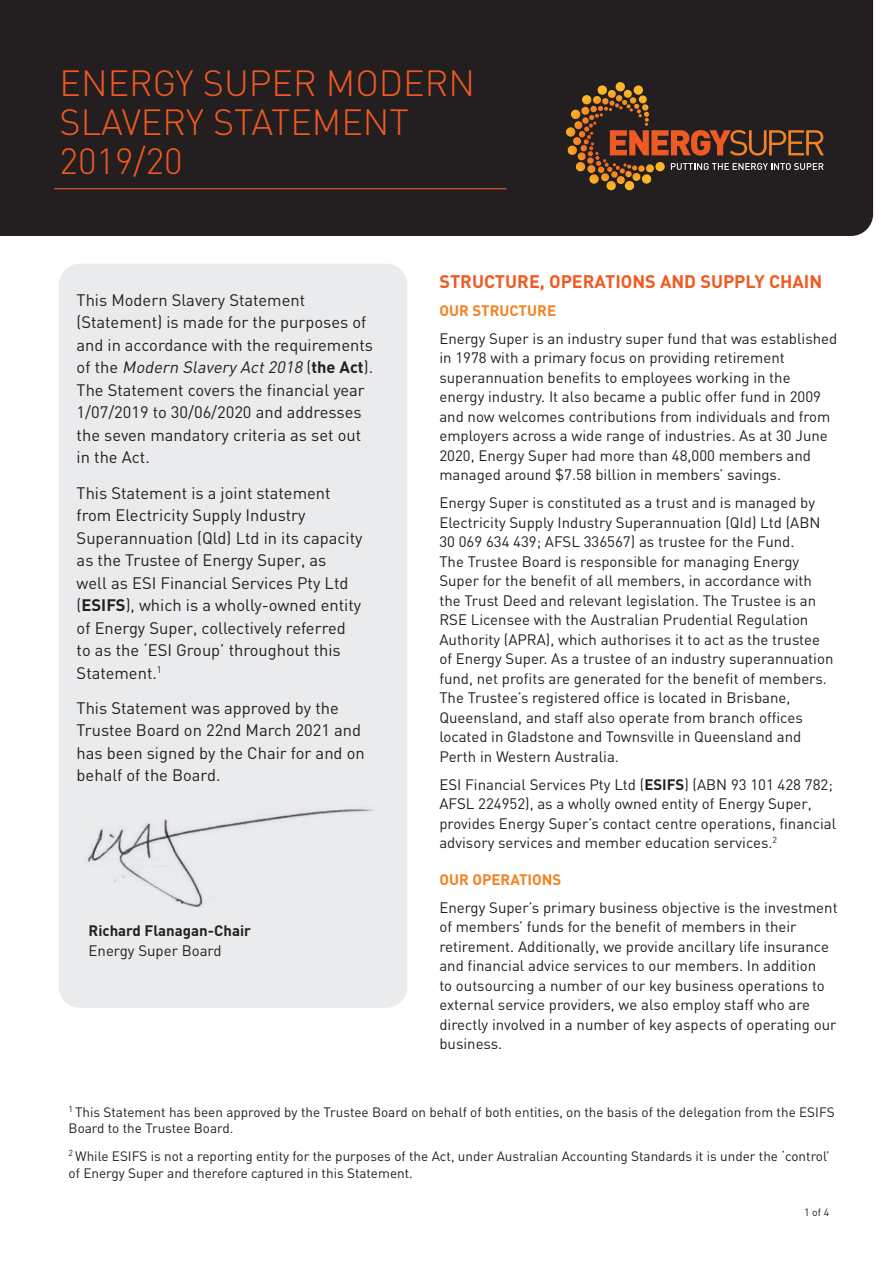
<style>
.page{position:relative;width:893px;height:1263px;background:#fff}
.page>*{position:absolute;margin:0;border:0;box-sizing:border-box;transform-origin:0 0}
.t1{font:300 36px/39px "DIN";color:#f15921}
.t2{font:700 18px "DIN";color:#f15921}
.t3{font:16.5px/22.5px "DIN";color:#231f20}
.t4{font:15px/19.5px "DIN";color:#231f20}
.t5{font:700 15px "DIN";color:#f58220}
.t6{font:700 15px "DIN";color:#231f20}
.t7{font:13.5px/16.5px "DIN";color:#231f20}
.t8{font:10.5px "DIN";color:#231f20}
.s1{font-style:italic}
.s2{font-weight:700}
</style>
<div class="page">
<div style="left:59px;top:264px;width:348px;height:744px;background:#e9ebed;border-radius:21px"></div>
<img style="left:87px;top:808px;width:288px;height:100px">
<div style="left:0;top:0;width:874px;height:236px;background:#231f20"></div>
<hr style="left:54px;top:188px;width:453px;height:1px;background:#f15921">
<svg style="left:565px;top:82px;width:259px;height:109px;background:#483223"></svg>
<h1 class="t1" style="left:60px;top:63px;width:417px">ENERGY SUPER MODERN<br>SLAVERY STATEMENT<br>2019/20</h1>
<p class="t3" style="left:77px;top:288px;width:298px">This Modern Slavery Statement (Statement) is made for the purposes of and in accordance with the requirements o f t h e <span class="s1">Modern Slavery Act2018</span> ( <span class="s2">t h e Act</span> ) .<br>The Statement covers the financial year 1/07/2019 to 30/06/2020 and addresses the seven mandatory criteria as set out in the Act.</p>
<p class="t3" style="left:77px;top:481px;width:287px">This Statement is a joint statement from Electricity Supply Industry Superannuation (Qld) Ltd in its capacity as the Trustee of Energy Super, as<br>well as ESI Financial Services Pty Ltd (<span class="s2">ESIFS</span>), which is a wholly-owned entity of Energy Super, collectively referred to as the ‘ESI Group’ throughout this Statement.<sup>1</sup></p>
<p class="t3" style="left:77px;top:696px;width:290px">This Statement was approved by the<br>Trustee Board on 22nd March 2021 and has been signed by the Chair for and on behalf of the Board.</p>
<p class="t6" style="left:89px;top:921px;width:164px">Richard Flanagan-Chair</p>
<p class="t4" style="left:89px;top:941px;width:135px">Energy Super Board</p>
<p class="t2" style="left:439px;top:270px;width:384px">STRUCTURE, OPERATIONS AND SUPPLY CHAIN</p>
<p class="t5" style="left:439px;top:301px;width:118px">OUR STRUCTURE</p>
<p class="t4" style="left:439px;top:328px;width:399px">Energy Super is an industry super fund that was established in 1978 with a primary focus on providing retirement superannuation benefits to employees working in the energy industry. It also became a public offer fund in 2009 and now welcomes contributions from individuals and from employers across a wide range of industries. As at 30 June 2020, Energy Super had more than 48,000 members and managed around $7.58 billion in members’ savings.</p>
<p class="t4" style="left:439px;top:493px;width:396px">Energy Super is constituted as a trust and is managed by Electricity Supply Industry Superannuation (QId) Ltd (ABN 30 069 634 439; AFSL 336567) as trustee for the Fund.<br>The Trustee Board is responsible for managing Energy Super for the benefit of all members, in accordance with the Trust Deed and relevant legislation. The Trustee is an RSE Licensee with the Australian Prudential Regulation Authority (APRA), which authorises it to act as the trustee of Energy Super. As a trustee of an industry superannuation fund, net profits are generated for the benefit of members.<br>The Trustee’s registered office is located in Brisbane, Queensland, and staff also operate from branch offices located in Gladstone and Townsville in Queensland and Perth in Western Australia.</p>
<p class="t4" style="left:439px;top:774px;width:398px">ESI Financial Services Pty Ltd (<span class="s2">ESIFS</span>) (ABN 93 101 428 782; AFSL 224952), as a wholly owned entity of Energy Super, provides Energy Super’s contact centre operations, financial advisory services and member education services.<sup>2</sup></p>
<p class="t5" style="left:439px;top:870px;width:123px">OUR OPERATIONS</p>
<p class="t4" style="left:439px;top:897px;width:400px">Energy Super’s primary business objective is the investment of members’ funds for the benefit of members in their retirement. Additionally, we provide ancillary life insurance and financial advice services to our members. In addition<br>to outsourcing a number of our key business operations to external service providers, we also employ staff who are directly involved in a number of key aspects of operating our business.</p>
<p class="t7" style="left:69px;top:1103px;width:767px"><sup>1</sup> This Statement has been approved by the Trustee Board on behalf of both entities, on the basis of the delegation from the ESIFS<br>Board to the Trustee Board.</p>
<p class="t7" style="left:69px;top:1148px;width:763px"><sup>2</sup> While ESIFS is not a reporting entity for the purposes of the Act, under Australian Accounting Standards it is under the ‘control’ of Energy Super and therefore captured in this Statement.</p>
<p class="t8" style="left:804px;top:1206px;width:27px">1 of 4</p>
</div>
